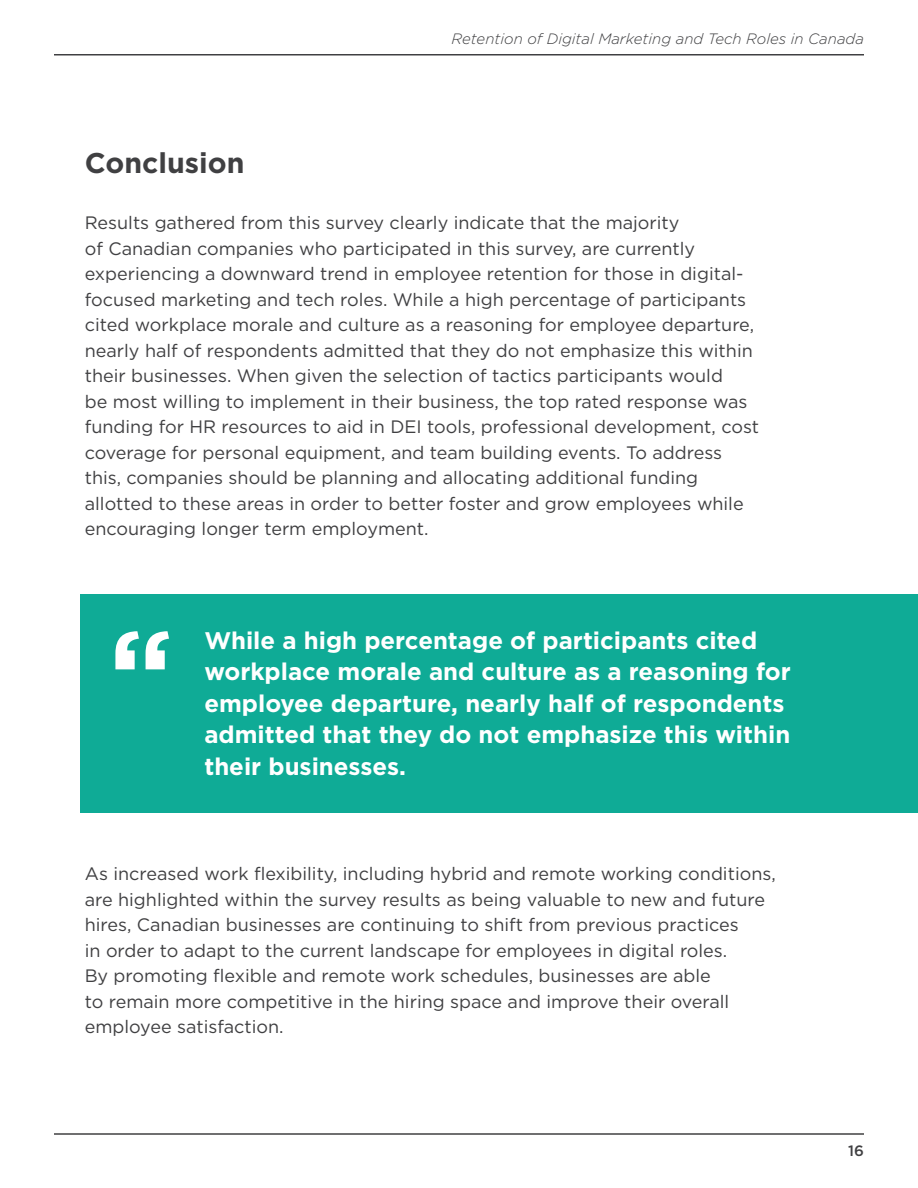
<style>
.page{position:relative;width:918px;height:1188px;background:#fff}
.page>*{position:absolute;margin:0;border:0;box-sizing:border-box;transform-origin:0 0}
.t1{font:700 118.5px "Gotham";color:#fff}
.t2{font:700 28.5px "Gotham";color:#404042}
.body{font:700 24px/31.5px "Gotham";color:#fff}
.body-2{font:18px/25.5px "Gotham";color:#404042}
.t3{font:italic 300 15px "Gotham";color:#404042}
.t4{font:500 15px "Gotham";color:#404042}
</style>
<div class="page">
<hr style="left:54px;top:1133px;width:810px;height:2px;background:#404042">
<hr style="left:54px;top:54px;width:810px;height:2px;background:#404042">
<div style="left:81px;top:594px;width:837px;height:219px;background:#0fab96"></div>
<p class="t2" style="left:85px;top:144px;width:161px">Conclusion</p>
<p class="t3" style="left:451px;top:29px;width:414px">Retention of Digital Marketing and Tech Roles in Canada</p>
<p class="body-2" style="left:85px;top:210px;width:676px">Results gathered from this survey clearly indicate that the majority<br>of Canadian companies who participated in this survey, are currently experiencing a downward trend in employee retention for those in digital&shy;focused marketing and tech roles. While a high percentage of participants cited workplace morale and culture as a reasoning for employee departure, nearly half of respondents admitted that they do not emphasize this within their businesses. When given the selection of tactics participants would<br>be most willing to implement in their business, the top rated response was funding for HR resources to aid in DEI tools, professional development, cost coverage for personal equipment, and team building events. To address this, companies should be planning and allocating additional funding allotted to these areas in order to better foster and grow employees while encouraging longer term employment.</p>
<p class="t1" style="left:109px;top:594px;width:65px">“</p>
<p class="body" style="left:204px;top:624px;width:588px">While a high percentage of participants cited workplace morale and culture as a reasoning for employee departure, nearly half of respondents admitted that they do not emphasize this within their businesses.</p>
<p class="body-2" style="left:85px;top:861px;width:693px">As increased work flexibility, including hybrid and remote working conditions, are highlighted within the survey results as being valuable to new and future hires, Canadian businesses are continuing to shift from previous practices<br>in order to adapt to the current landscape for employees in digital roles.<br>By promoting flexible and remote work schedules, businesses are able<br>to remain more competitive in the hiring space and improve their overall employee satisfaction.</p>
<p class="t4" style="left:848px;top:1141px;width:17px">16</p>
</div>
